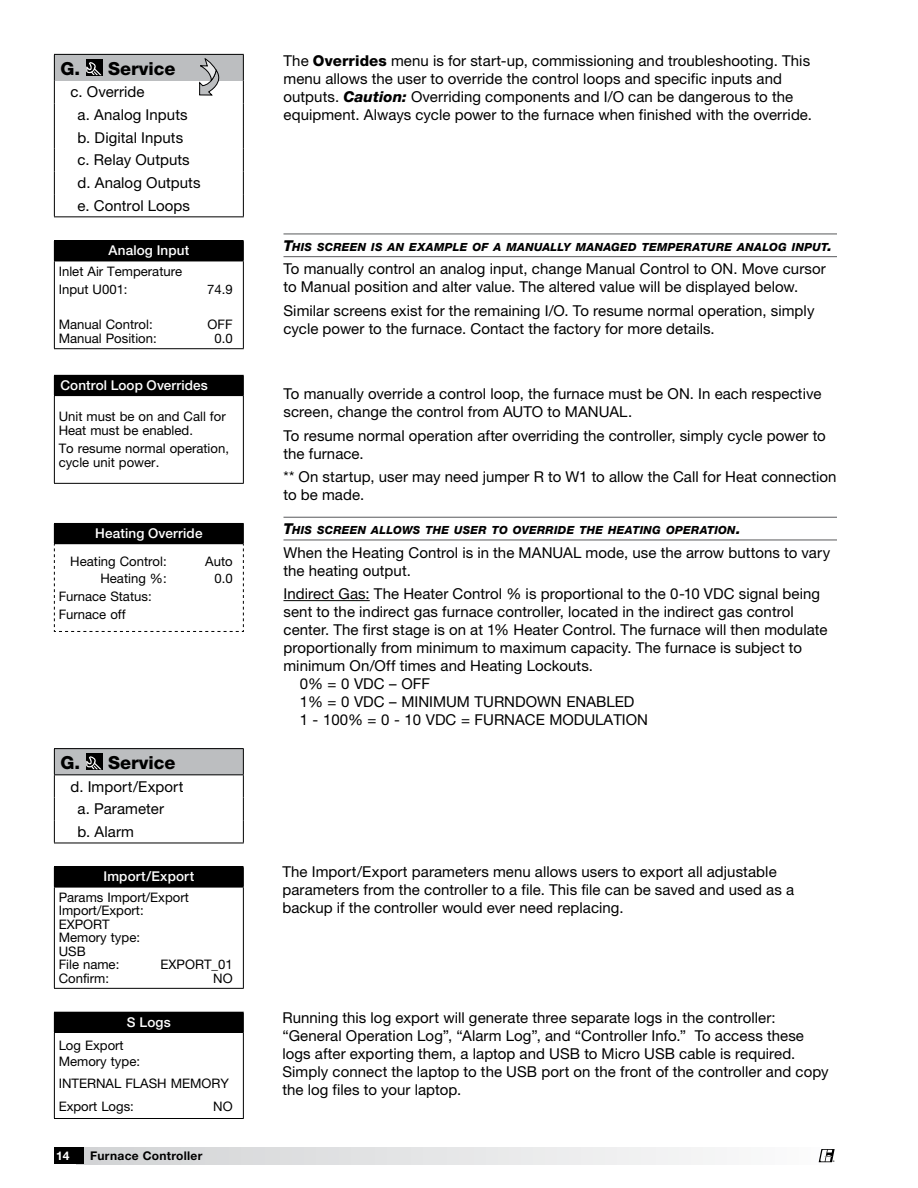
<style>
.page{position:relative;width:918px;height:1188px;background:#fff}
.page>*{position:absolute;margin:0;border:0;box-sizing:border-box;transform-origin:0 0}
.t1{font:800 18px "Helvetica Neue LT Std";color:#000}
.t2{font:15px/18px "Helvetica Neue LT Std";letter-spacing:.005em;color:#000}
.t3{font:500 13.5px "Helvetica Neue LT Std";letter-spacing:.01em;color:#fff}
.t4{font:13.2px/13.5px "Helvetica Neue LT Std";color:#000}
.t5{font:700 12px "Helvetica Neue LT Std";letter-spacing:.025em;color:#000}
.t6{font:700 12px "Helvetica Neue LT Std";color:#fff}
.t7{font:italic 800 11.25px "Helvetica Neue LT Std";letter-spacing:.025em;color:#000}
.t8{font:700 2.1px "Helvetica Neue LT Std";color:#000}
.s1{font-weight:800}
.s2{font-weight:800;font-style:italic}
.s3{font-size:15px}
</style>
<div class="page">
<div style="left:77px;top:1148px;width:760px;height:16px;background:linear-gradient(to right,#d3d5d6,#f8f8f8)"></div>
<div style="left:54px;top:1148px;width:30px;height:16px;background:#000"></div>
<svg style="left:819px;top:1149px;width:16px;height:13px"></svg>
<hr style="left:284px;top:517px;width:553px;height:1px;background:#58595b">
<hr style="left:284px;top:540px;width:553px;height:1px;background:#58595b">
<hr style="left:284px;top:600px;width:86px;height:1px;background:#000">
<hr style="left:54px;top:523px;width:190px;height:1px;background:#000">
<svg style="left:54px;top:524px;width:190px;height:108px"></svg>
<div style="left:54px;top:749px;width:189px;height:26px;background:#bcbec0"></div>
<hr style="left:54px;top:748px;width:190px;height:1px;background:#000">
<hr style="left:54px;top:774px;width:190px;height:1px;background:#000">
<svg style="left:54px;top:749px;width:1px;height:94px"></svg>
<svg style="left:243px;top:749px;width:1px;height:94px"></svg>
<hr style="left:54px;top:843px;width:190px;height:1px;background:#000">
<div style="left:86px;top:753px;width:17px;height:17px;background:#000"></div>
<svg style="left:86px;top:756px;width:15px;height:13px"></svg>
<div style="left:54px;top:867px;width:189px;height:20px;background:#000"></div>
<hr style="left:54px;top:887px;width:190px;height:1px;background:#000">
<hr style="left:54px;top:866px;width:190px;height:1px;background:#000">
<svg style="left:243px;top:867px;width:1px;height:20px"></svg>
<hr style="left:54px;top:887px;width:1px;height:101px;background:#000">
<hr style="left:243px;top:887px;width:1px;height:101px;background:#000">
<hr style="left:54px;top:988px;width:190px;height:1px;background:#000">
<div style="left:54px;top:1012px;width:189px;height:20px;background:#000"></div>
<hr style="left:54px;top:1032px;width:190px;height:1px;background:#000">
<hr style="left:54px;top:1012px;width:190px;height:1px;background:#000">
<svg style="left:243px;top:1013px;width:1px;height:19px"></svg>
<hr style="left:54px;top:1033px;width:1px;height:85px;background:#000">
<hr style="left:243px;top:1033px;width:1px;height:85px;background:#000">
<hr style="left:54px;top:1118px;width:190px;height:1px;background:#000">
<div style="left:54px;top:375px;width:189px;height:21px;background:#000"></div>
<hr style="left:54px;top:375px;width:190px;height:1px;background:#000">
<svg style="left:243px;top:376px;width:1px;height:19px"></svg>
<hr style="left:54px;top:395px;width:190px;height:1px;background:#000">
<hr style="left:54px;top:396px;width:1px;height:87px;background:#000">
<hr style="left:243px;top:396px;width:1px;height:87px;background:#000">
<hr style="left:54px;top:483px;width:190px;height:1px;background:#000">
<div style="left:54px;top:54px;width:189px;height:27px;background:#bcbec0"></div>
<hr style="left:54px;top:54px;width:190px;height:1px;background:#000">
<svg style="left:54px;top:55px;width:1px;height:161px"></svg>
<svg style="left:243px;top:55px;width:1px;height:161px"></svg>
<hr style="left:54px;top:216px;width:190px;height:1px;background:#000">
<div style="left:86px;top:59px;width:17px;height:17px;background:#000"></div>
<svg style="left:86px;top:62px;width:16px;height:13px"></svg>
<svg style="left:199px;top:59px;width:21px;height:36px"></svg>
<div style="left:54px;top:241px;width:189px;height:20px;background:#000"></div>
<hr style="left:54px;top:240px;width:190px;height:1px;background:#000">
<svg style="left:243px;top:241px;width:1px;height:20px"></svg>
<hr style="left:54px;top:261px;width:190px;height:1px;background:#000">
<hr style="left:54px;top:261px;width:1px;height:87px;background:#000">
<hr style="left:243px;top:261px;width:1px;height:87px;background:#000">
<hr style="left:54px;top:348px;width:190px;height:1px;background:#000">
<hr style="left:284px;top:234px;width:553px;height:1px;background:#58595b">
<hr style="left:284px;top:256px;width:553px;height:1px;background:#58595b">
<p class="t1" style="left:60px;top:57px;width:117px">G. Service</p>
<p class="t2" style="left:78px;top:80px;width:125px;line-height:22.6px;text-indent:-7px">c. Override<br>a. Analog Inputs b. Digital Inputs<br>c. Relay Outputs d. Analog Outputs e. Control Loops</p>
<p class="t3" style="left:108px;top:242px;width:82px">Analog Input</p>
<p class="t4" style="left:59px;top:262px;width:125px;line-height:17.7px">Inlet Air Temperature<br>Input U001:</p>
<p class="t4" style="left:207px;top:282px;width:27px">74.9</p>
<p class="t4" style="left:59px;top:317px;width:95px">Manual Control:</p>
<p class="t4" style="left:208px;top:317px;width:27px">OFF</p>
<p class="t4" style="left:59px;top:331px;width:100px">Manual Position:</p>
<p class="t4" style="left:214px;top:331px;width:20px">0.0</p>
<p class="t3" style="left:60px;top:377px;width:149px">Control Loop Overrides</p>
<p class="t4" style="left:59px;top:410px;width:169px">Unit must be on and Call for<br>Heat must be enabled.</p>
<p class="t4" style="left:59px;top:441px;width:172px">To resume normal operation, cycle unit power.</p>
<p class="t3" style="left:95px;top:525px;width:109px">Heating Override</p>
<p class="t4" style="left:70px;top:554px;width:98px">Heating Control:</p>
<p class="t4" style="left:205px;top:554px;width:29px">Auto</p>
<p class="t4" style="left:100px;top:572px;width:68px">Heating %:</p>
<p class="t4" style="left:214px;top:572px;width:20px">0.0</p>
<p class="t4" style="left:59px;top:587px;width:94px;line-height:17.7px">Furnace Status:<br>Furnace off</p>
<p class="t1" style="left:60px;top:752px;width:117px">G. Service</p>
<p class="t2" style="left:78px;top:775px;width:107px;line-height:22.6px;text-indent:-7px">d. Import/Export a. Parameter<br>b. Alarm</p>
<p class="t3" style="left:104px;top:868px;width:92px">Import/Export</p>
<p class="t4" style="left:59px;top:890px;width:132px">Params Import/Export<br>Import/Export:<br>EXPORT<br>Memory type:<br>USB<br>File name:</p>
<p class="t4" style="left:160px;top:958px;width:74px">EXPORT_01</p>
<p class="t4" style="left:59px;top:971px;width:52px">Confirm:</p>
<p class="t4" style="left:213px;top:971px;width:21px">NO</p>
<p class="t3" style="left:127px;top:1014px;width:45px">S Logs</p>
<p class="t4" style="left:59px;top:1037px;width:83px;line-height:15.8px">Log Export<br>Memory type:</p>
<p class="t4" style="left:59px;top:1072px;width:172px;line-height:22.5px">INTERNAL FLASH MEMORY<br>Export Logs:</p>
<p class="t4" style="left:213px;top:1099px;width:21px">NO</p>
<p class="t6" style="left:56px;top:1148px;width:15px">14</p>
<p class="t5" style="left:90px;top:1148px;width:114px">Furnace Controller</p>
<p class="t2" style="left:284px;top:51px;width:530px">The <span class="s1">Overrides</span> menu is for start-up, commissioning and troubleshooting. This menu allows the user to override the control loops and specific inputs and outputs. <span class="s2">Caution:</span> Overriding components and I/O can be dangerous to the equipment. Always cycle power to the furnace when finished with the override.</p>
<p class="t7" style="left:284px;top:240px;width:550px"><span class="s3">T</span>HIS SCREEN IS AN EXAMPLE OF A MANUALLY MANAGED TEMPERATURE ANALOG INPUT<span class="s3">.</span></p>
<p class="t2" style="left:284px;top:260px;width:544px">To manually control an analog input, change Manual Control to ON. Move cursor to Manual position and alter value. The altered value will be displayed below.</p>
<p class="t2" style="left:284px;top:301px;width:533px">Similar screens exist for the remaining I/O. To resume normal operation, simply cycle power to the furnace. Contact the factory for more details.</p>
<p class="t2" style="left:284px;top:385px;width:539px">To manually override a control loop, the furnace must be ON. In each respective screen, change the control from AUTO to MANUAL.</p>
<p class="t2" style="left:284px;top:426px;width:544px">To resume normal operation after overriding the controller, simply cycle power to the furnace.</p>
<p class="t2" style="left:284px;top:467px;width:555px">** On startup, user may need jumper R to W1 to allow the Call for Heat connection to be made.</p>
<p class="t7" style="left:284px;top:524px;width:459px"><span class="s3">T</span>HIS SCREEN ALLOWS THE USER TO OVERRIDE THE HEATING OPERATION<span class="s3">.</span></p>
<p class="t2" style="left:284px;top:543px;width:548px">When the Heating Control is in the MANUAL mode, use the arrow buttons to vary the heating output.</p>
<p class="t2" style="left:284px;top:585px;width:538px">Indirect Gas: The Heater Control % is proportional to the 0-10 VDC signal being</p>
<p class="t2" style="left:284px;top:603px;width:512px">sent to the indirect gas furnace controller, located in the indirect gas control</p>
<p class="t2" style="left:284px;top:621px;width:545px">center. The first stage is on at 1% Heater Control. The furnace will then modulate</p>
<p class="t2" style="left:284px;top:639px;width:520px">proportionally from minimum to maximum capacity. The furnace is subject to</p>
<p class="t2" style="left:284px;top:657px;width:311px">minimum On/Off times and Heating Lockouts.</p>
<p class="t2" style="left:300px;top:675px;width:132px">0% = 0 VDC – OFF</p>
<p class="t2" style="left:300px;top:693px;width:336px">1% = 0 VDC – MINIMUM TURNDOWN ENABLED</p>
<p class="t2" style="left:300px;top:711px;width:350px">1 - 100% = 0 - 10 VDC = FURNACE MODULATION</p>
<p class="t2" style="left:282px;top:863px;width:513px">The Import/Export parameters menu allows users to export all adjustable parameters from the controller to a file. This file can be saved and used as a backup if the controller would ever need replacing.</p>
<p class="t2" style="left:282px;top:1008px;width:548px">Running this log export will generate three separate logs in the controller: “General Operation Log”, “Alarm Log”, and “Controller Info.” To access these logs after exporting them, a laptop and USB to Micro USB cable is required.<br>Simply connect the laptop to the USB port on the front of the controller and copy the log files to your laptop.</p>
<p class="t8" style="left:833px;top:1160px;width:3px">®</p>
</div>
